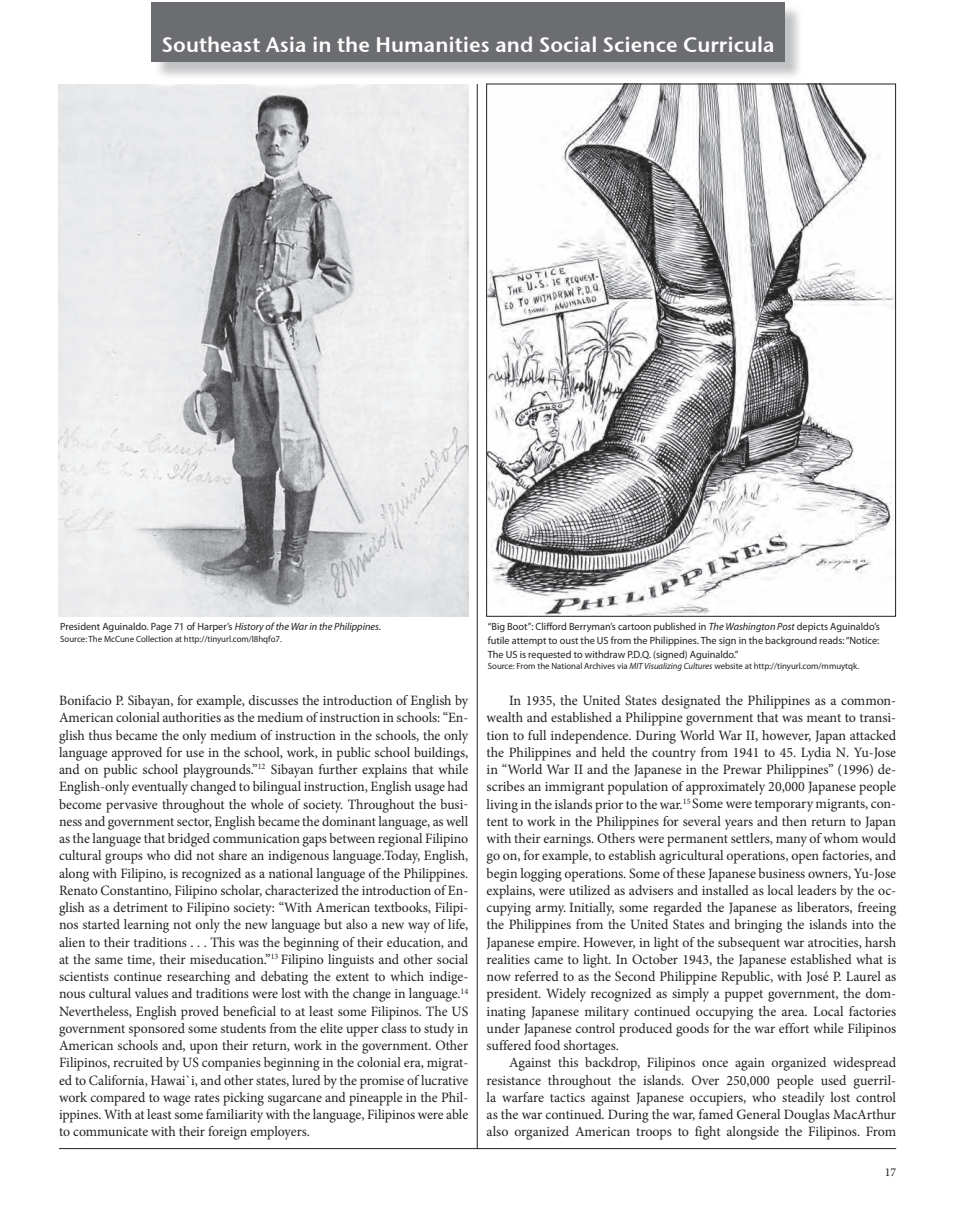
<style>
.page{position:relative;width:954px;height:1224px;background:#fff}
.page>*{position:absolute;margin:0;border:0;box-sizing:border-box;transform-origin:0 0}
.t1{font:21px "Stone Sans Sem ITCTT Semi";color:#fff}
.t2{font:14.25px/17.2px "Minion Pro";letter-spacing:-.005em;color:#231f20;text-align:justify}
.t3{font:12px "Minion Pro";color:#231f20}
.t4{font:10.5px/13.5px "Myriad Pro";color:#231f20;text-align:justify}
.t5{font:9px "Myriad Pro";color:#231f20}
.s1{font-style:italic}
</style>
<div class="page">
<div style="left:154px;top:5px;width:650px;height:76px;background:#808285;opacity:.48"></div>
<div style="left:152px;top:2px;width:633px;height:60px;background:#6c6d70"></div>
<hr style="left:59px;top:1148px;width:837px;height:1px;background:#231f20">
<hr style="left:477px;top:84px;width:1px;height:1065px;background:#231f20">
<img style="left:488px;top:86px;width:406px;height:528px">
<img style="left:59px;top:85px;width:409px;height:531px">
<h1 class="t1" style="left:162px;top:32px;width:614px">Southeast Asia in the Humanities and Social Science Curricula</h1>
<p class="t4" style="left:60px;top:620px;width:322px">President Aguinaldo. Page 71 of Harper’s <span class="s1">History of the War in the Philippines</span>.</p>
<p class="t5" style="left:60px;top:634px;width:223px">Source: The McCune Collection at http://tinyurl.com/l8hqfo7.</p>
<p class="t4" style="left:488px;top:620px;width:393px">“Big Boot”: Clifford Berryman’s cartoon published in <span class="s1">The Washington Post</span> depicts Aguinaldo’s futile attempt to oust the US from the Philippines. The sign in the background reads: “Notice:<br>The US is requested to withdraw P.D.Q. (signed) Aguinaldo.”</p>
<p class="t5" style="left:488px;top:661px;width:373px">Source: From the National Archives via <span class="s1">MIT Visualizing Cultures</span> website at http://tinyurl.com/mmuytqk.</p>
<p class="t2" style="left:59px;top:692px;width:411px">Bonifacio P. Sibayan, for example, discusses the introduction of English by American colonial authorities as the medium of instruction in schools: “En&shy;glish thus became the only medium of instruction in the schools, the only language approved for use in the school, work, in public school buildings, and on public school playgrounds.”<sup>12</sup> Sibayan further explains that while English-only eventually changed to bilingual instruction, English usage had become pervasive throughout the whole of society. Throughout the busi&shy;ness and government sector, English became the dominant language, as well as the language that bridged communication gaps between regional Filipino cultural groups who did not share an indigenous language.Today, English, along with Filipino, is recognized as a national language of the Philippines.<br>Renato Constantino, Filipino scholar, characterized the introduction of En&shy;glish as a detriment to Filipino society: “With American textbooks, Filipi&shy;nos started learning not only the new language but also a new way of life, alien to their traditions . . . This was the beginning of their education, and at the same time, their miseducation.”<sup>13</sup> Filipino linguists and other social scientists continue researching and debating the extent to which indige&shy;nous cultural values and traditions were lost with the change in language.<sup>14<br></sup>Nevertheless, English proved beneficial to at least some Filipinos. The US government sponsored some students from the elite upper class to study in American schools and, upon their return, work in the government. Other Filipinos, recruited by US companies beginning in the colonial era, migrat&shy;ed to California, Hawai`i, and other states, lured by the promise of lucrative work compared to wage rates picking sugarcane and pineapple in the Phil&shy;ippines. With at least some familiarity with the language, Filipinos were able to communicate with their foreign employers.</p>
<p class="t2" style="left:487px;top:692px;width:411px;text-indent:23px">In 1935, the United States designated the Philippines as a common&shy;wealth and established a Philippine government that was meant to transi&shy;tion to full independence. During World War II, however, Japan attacked the Philippines and held the country from 1941 to 45. Lydia N. Yu-Jose in “World War II and the Japanese in the Prewar Philippines” (1996) de&shy;scribes an immigrant population of approximately 20,000 Japanese people living in the islands prior to the war.<sup>15</sup> Some were temporary migrants, con&shy;tent to work in the Philippines for several years and then return to Japan with their earnings. Others were permanent settlers, many of whom would go on, for example, to establish agricultural operations, open factories, and begin logging operations. Some of these Japanese business owners, Yu-Jose explains, were utilized as advisers and installed as local leaders by the oc&shy;cupying army. Initially, some regarded the Japanese as liberators, freeing the Philippines from the United States and bringing the islands into the Japanese empire. However, in light of the subsequent war atrocities, harsh realities came to light. In October 1943, the Japanese established what is now referred to as the Second Philippine Republic, with José P. Laurel as president. Widely recognized as simply a puppet government, the dom&shy;inating Japanese military continued occupying the area. Local factories under Japanese control produced goods for the war effort while Filipinos suffered food shortages.</p>
<p class="t2" style="left:487px;top:1054px;width:411px;text-indent:22px">Against this backdrop, Filipinos once again organized widespread resistance throughout the islands. Over 250,000 people used guerril&shy;la warfare tactics against Japanese occupiers, who steadily lost control as the war continued. During the war, famed General Douglas MacArthur also organized American troops to fight alongside the Filipinos. From</p>
<p class="t3" style="left:885px;top:1165px;width:13px">17</p>
</div>
